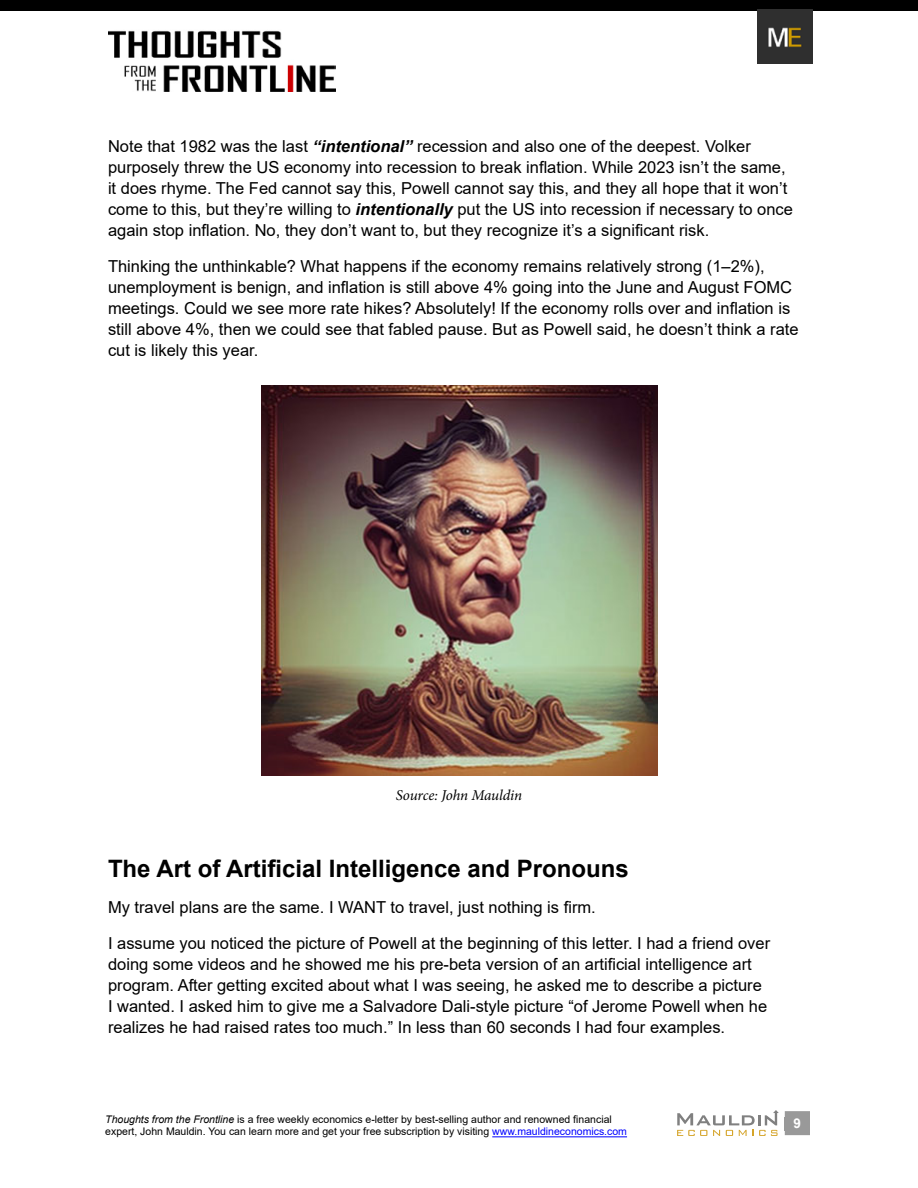
<style>
.page{position:relative;width:918px;height:1188px;background:#fff}
.page>*{position:absolute;margin:0;border:0;box-sizing:border-box;transform-origin:0 0}
.t1{font:700 24px "Arial";color:#000}
.t2{font:16.5px/21px "Arial";color:#000}
.t3{font:italic 15px "Minion Pro";letter-spacing:-.015em;color:#000}
.t4{font:700 13.5px "Arial";color:#fff}
.t5{font:10.5px/12.6px "Arial";color:#000}
.s1{font-weight:700;font-style:italic}
.s2{font-style:italic}
.s3{color:#00f}
</style>
<div class="page">
<div style="left:785px;top:1111px;width:25px;height:24px;background:#999"></div>
<hr style="left:492px;top:1136px;width:135px;height:1px;background:#00f">
<img style="left:108px;top:30px;width:228px;height:62px">
<div style="left:0;top:0;width:918px;height:11px;background:#000"></div>
<img style="left:758px;top:9px;width:55px;height:55px">
<svg style="left:677px;top:1110px;width:102px;height:26px"></svg>
<img style="left:261px;top:386px;width:396px;height:390px">
<p class="t2" style="left:108px;top:135px;width:687px">Note that 1982 was the last <span class="s1">“intentional”</span> recession and also one of the deepest. Volker purposely threw the US economy into recession to break inflation. While 2023 isn’t the same, it does rhyme. The Fed cannot say this, Powell cannot say this, and they all hope that it won’t come to this, but they’re willing to <span class="s1">intentionally</span> put the US into recession if necessary to once again stop inflation. No, they don’t want to, but they recognize it’s a significant risk.</p>
<p class="t2" style="left:108px;top:255px;width:692px">Thinking the unthinkable? What happens if the economy remains relatively strong (1‒2%), unemployment is benign, and inflation is still above 4% going into the June and August FOMC meetings. Could we see more rate hikes? Absolutely! If the economy rolls over and inflation is still above 4%, then we could see that fabled pause. But as Powell said, he doesn’t think a rate cut is likely this year.</p>
<p class="t3" style="left:396px;top:785px;width:128px">Source: John Mauldin</p>
<h1 class="t1" style="left:108px;top:851px;width:522px">The Art of Artificial Intelligence and Pronouns</h1>
<p class="t2" style="left:108px;top:889px;width:664px;line-height:36px">My travel plans are the same. I WANT to travel, just nothing is firm.<br>I assume you noticed the picture of Powell at the beginning of this letter. I had a friend over</p>
<p class="t2" style="left:108px;top:953px;width:661px">doing some videos and he showed me his pre-beta version of an artificial intelligence art program. After getting excited about what I was seeing, he asked me to describe a picture I wanted. I asked him to give me a Salvadore Dali-style picture “of Jerome Powell when he realizes he had raised rates too much.” In less than 60 seconds I had four examples.</p>
<p class="t5" style="left:105px;top:1113px;width:523px"><span class="s2">Thoughts from the Frontline</span> is a free weekly economics e-letter by best-selling author and renowned financial expert, John Mauldin. You can learn more and get your free subscription by visiting <span class="s3">www.mauldineconomics.com</span></p>
<p class="t4" style="left:794px;top:1113px;width:9px">9</p>
</div>
